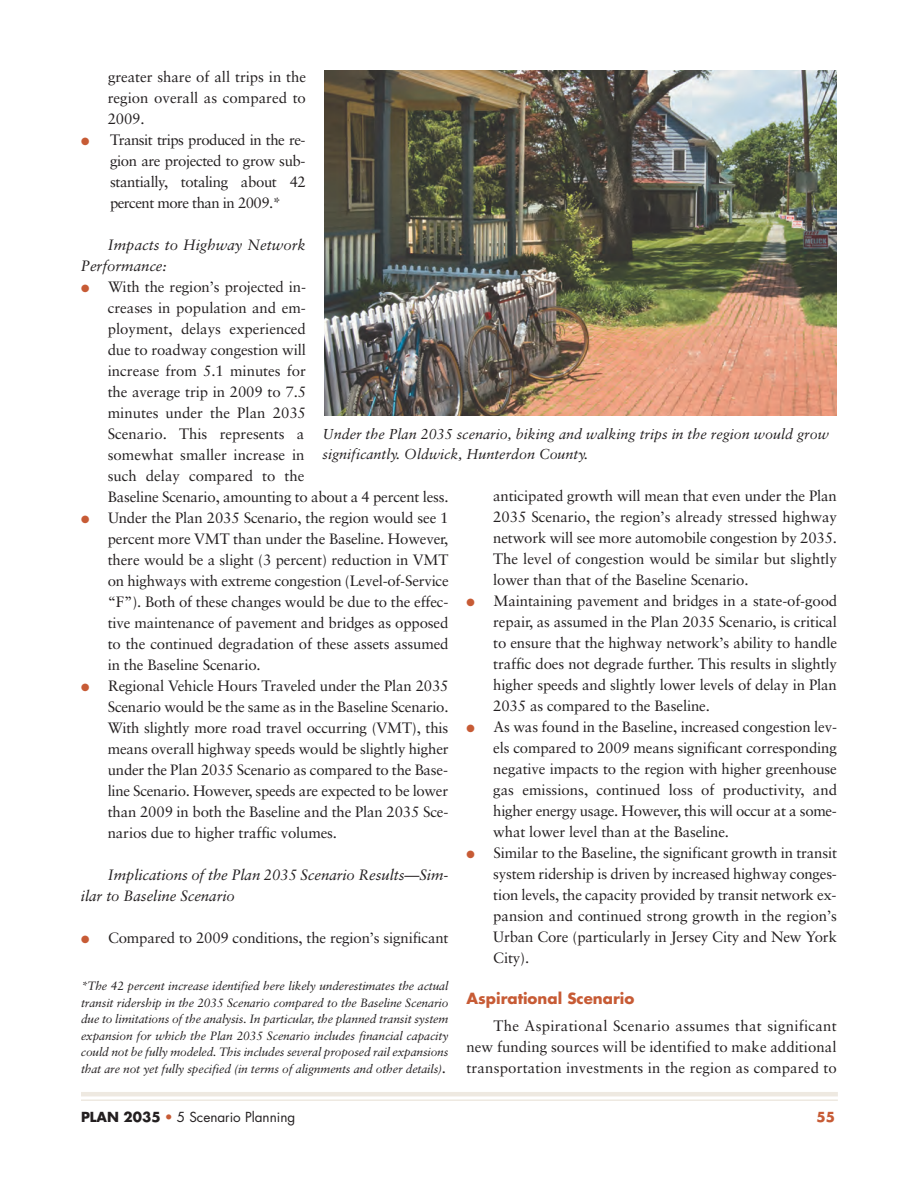
<style>
.page{position:relative;width:918px;height:1188px;background:#fff}
.page>*{position:absolute;margin:0;border:0;box-sizing:border-box;transform-origin:0 0}
.t1{font:15px/21px "Sabon";letter-spacing:-.01em;color:#231f20;text-align:justify}
.t2{font:italic 15px/21px "Sabon";letter-spacing:-.005em;color:#231f20}
.t3{font:700 15px "Futura";color:#c75b35}
.t4{font:italic 14.4px/19.5px "Sabon";color:#231f20}
.t5{font:13.5px "Futura";color:#231f20}
.t6{font:700 13.5px "Futura";color:#c75b35}
.t7{font:italic 12px/16.5px "Sabon";letter-spacing:-.01em;color:#231f20;text-align:justify}
.s1{color:#c75b35}
.s2{font-size:15px}
.s3{font-weight:700}
</style>
<div class="page">
<hr style="left:81px;top:1092px;width:757px;height:4px;background:#eee9e1">
<hr style="left:81px;top:1099px;width:757px;height:2px;background:#eee9e1">
<img style="left:324px;top:70px;width:513px;height:346px">
<p class="t1" style="left:108px;top:67px;width:200px">greater share of all trips in the region overall as compared to 2009.</p>
<p class="t1" style="left:110px;top:130px;width:197px;text-indent:-29px"><span class="s1">●</span> Transit trips produced in the re&shy;gion are projected to grow sub&shy;stantially, total ing about 42 percent more than in 2009.*</p>
<p class="t2" style="left:81px;top:235px;width:226px;text-indent:27px">Impacts to Highway Network<br>Performance:</p>
<p class="t1" style="left:108px;top:277px;width:342px;text-align:left;text-indent:-27px"><span class="s1">●</span> With the region’s projected in-<br>creases in population and em-<br>ployment, delays experienced<br>due to roadway congestion will<br>increase from 5.1 minutes for<br>the average trip in 2009 to 7.5<br>minutes under the Plan 2035<br>Scenario. This represents a<br>somewhat smaller increase in<br>such delay compared to the<br>Baseline Scenario, amounting to about a 4 percent less.</p>
<p class="t1" style="left:108px;top:508px;width:342px;text-indent:-27px"><span class="s1">●</span> Under the Plan 2035 Scenario, the region would see 1 percent more VMT than under the Baseline. However, there would be a slight (3 percent) reduction in VMT on highways with extreme congestion (Level-of-Service “F”). Both of these changes would be due to the effec&shy;tive maintenance of pavement and bridges as opposed to the continued degradation of these assets assumed in the Baseline Scenario.</p>
<p class="t1" style="left:108px;top:676px;width:342px;text-indent:-27px"><span class="s1">●</span> Regional Vehicle Hours Traveled under the Plan 2035<br>Scenario would be the same as in the Baseline Scenario.<br>With slightly more road travel occurring (VMT), this means overall highway speeds would be slightly higher under the Plan 2035 Scenario as compared to the Base&shy;line Scenario. However, speeds are expected to be lower than 2009 in both the Baseline and the Plan 2035 Sce&shy;narios due to higher traffic volumes.</p>
<p class="t2" style="left:81px;top:865px;width:369px;text-indent:27px">Implications of the Plan 2035 Scenario Results—Sim&shy;ilar to Baseline Scenario</p>
<p class="t1" style="left:81px;top:928px;width:369px"><span class="s1">●</span> Compared to 2009 conditions, the region’s significant</p>
<p class="t4" style="left:322px;top:426px;width:508px">Under the Plan 2035 scenario, biking and walking trips in the region would grow significantly. Oldwick, Hunterdon County.</p>
<p class="t1" style="left:493px;top:486px;width:345px">anticipated growth will mean that even under the Plan 2035 Scenario, the region’s already stressed highway network will see more automobile congestion by 2035.<br>The level of congestion would be similar but slightly lower than that of the Baseline Scenario.</p>
<p class="t1" style="left:493px;top:591px;width:345px;text-indent:-27px"><span class="s1">●</span> Maintaining pavement and bridges in a state-of-good repair, as assumed in the Plan 2035 Scenario, is critical to ensure that the highway network’s ability to handle traffic does not degrade further. This results in slightly higher speeds and slightly lower levels of delay in Plan 2035 as compared to the Baseline.</p>
<p class="t1" style="left:493px;top:717px;width:345px;text-indent:-27px"><span class="s1">●</span> As was found in the Baseline, increased congestion lev&shy;els compared to 2009 means significant corresponding negative impacts to the region with higher greenhouse gas emissions, continued loss of productivity, and higher energy usage. However, this will occur at a some&shy;what lower level than at the Baseline.</p>
<p class="t1" style="left:493px;top:843px;width:345px;text-indent:-27px"><span class="s1">●</span> Similar to the Baseline, the significant growth in transit system ridership is driven by increased highway conges&shy;tion levels, the capacity provided by transit network ex&shy;pansion and continued strong growth in the region’s Urban Core (particularly in Jersey City and New York City).</p>
<p class="t3" style="left:467px;top:992px;width:169px">Aspirational Scenario</p>
<p class="t1" style="left:467px;top:1016px;width:372px;text-indent:27px">The Aspirational Scenario assumes that significant new funding sources will be identified to make additional transportation investments in the region as compared to</p>
<p class="t7" style="left:81px;top:979px;width:369px">*The 42 percent increase identified here likely underestimates the actual transit ridership in the 2035 Scenario compared to the Baseline Scenario due to limitations of the analysis. In particular, the planned transit system expansion for which the Plan 2035 Scenario includes financial capacity could not be fully modeled. This includes several proposed rail expansions that are not yet fully specified (in terms of alignments and other details)<span class="s2">.</span></p>
<p class="t5" style="left:81px;top:1111px;width:216px"><span class="s3">PLAN 2035</span> <span class="s1">•</span> 5 Scenario Planning</p>
<p class="t6" style="left:817px;top:1111px;width:20px">55</p>
</div>
